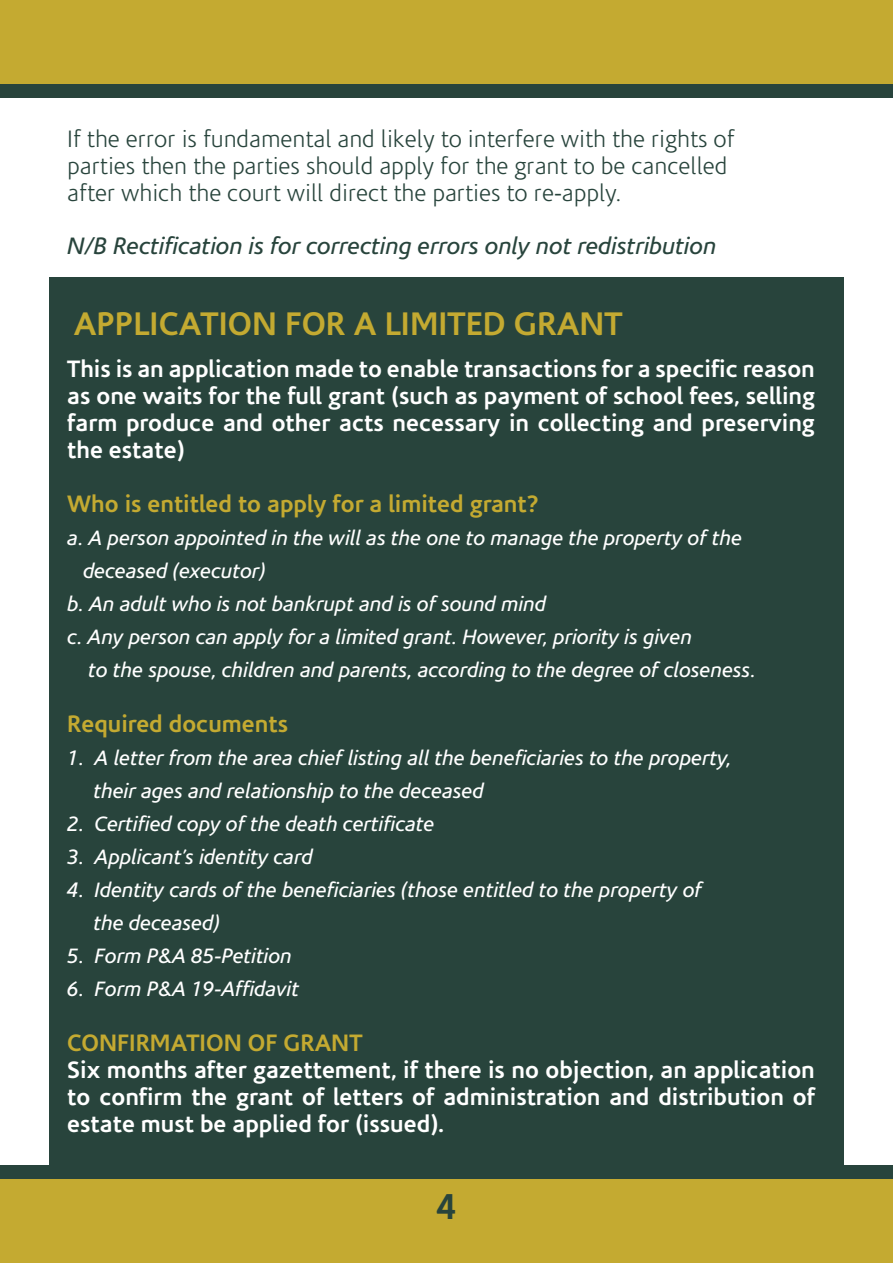
<style>
.page{position:relative;width:893px;height:1263px;background:#fff}
.page>*{position:absolute;margin:0;border:0;box-sizing:border-box;transform-origin:0 0}
.t1{font:700 36px "Corisande";color:#28443c}
.t2{font:700 33px "Corisande";color:#c4aa31}
.t3{font:700 24px/27px "Corisande";color:#fff;text-align:justify}
.t4{font:300 24px/27px "Corisande";color:#28443c}
.t5{font:700 24px "Corisande";color:#c4aa31}
.t6{font:italic 24px "Corisande";color:#28443c}
.t7{font:italic 21px/33px "Corisande";color:#fff}
.s1{font-family:"Palatino Linotype";font-weight:400;font-size:33px;color:#fff}
</style>
<div class="page">
<div style="left:49px;top:278px;width:794px;height:900px;background:#28443c"></div>
<div style="left:0;top:0;width:893px;height:86px;background:#c4aa31"></div>
<div style="left:0;top:84px;width:893px;height:14px;background:#28443c"></div>
<div style="left:0;top:1176px;width:893px;height:86px;background:#c4aa31"></div>
<div style="left:0;top:1165px;width:893px;height:13px;background:#28443c"></div>
<p class="t4" style="left:67px;top:126px;width:669px">If the error is fundamental and likely to interfere with the rights of parties then the parties should apply for the grant to be cancelled after which the court will direct the parties to re-apply.</p>
<p class="t6" style="left:67px;top:232px;width:650px">N/B Rectification is for correcting errors only not redistribution</p>
<h2 class="t2" style="left:74px;top:304px;width:550px">APPLICATION FOR A LIMITED GRANT</h2>
<p class="t3" style="left:67px;top:355px;width:749px">This is an application made to enable transactions for a specific reason as one waits for the full grant (such as payment of school fees, selling farm produce and other acts necessary in collecting and preserving the estate)</p>
<p class="t5" style="left:67px;top:490px;width:473px">Who is entitled to apply for a limited grant?</p>
<p class="t7" style="left:67px;top:522px;width:676px">a. A person appointed in the will as the one to manage the property of the</p>
<p class="t7" style="left:83px;top:555px;width:184px">deceased (executor)</p>
<p class="t7" style="left:67px;top:588px;width:480px">b. An adult who is not bankrupt and is of sound mind</p>
<p class="t7" style="left:67px;top:621px;width:626px">c. Any person can apply for a limited grant. However, priority is given</p>
<p class="t7" style="left:88px;top:654px;width:669px">to the spouse, children and parents, according to the degree of closeness.</p>
<p class="t5" style="left:67px;top:710px;width:222px">Required documents</p>
<p class="t7" style="left:93px;top:742px;width:639px;text-indent:-26px">1. A letter from the area chief listing all the beneficiaries to the property, their ages and relationship to the deceased</p>
<p class="t7" style="left:67px;top:808px;width:369px">2. Certified copy of the death certificate</p>
<p class="t7" style="left:67px;top:841px;width:247px">3. Applicant’s identity card</p>
<p class="t7" style="left:93px;top:874px;width:610px;text-indent:-26px">4. Identity cards of the beneficiaries (those entitled to the property of the deceased)</p>
<p class="t7" style="left:67px;top:940px;width:226px">5. Form P&amp;A 85-Petition</p>
<p class="t7" style="left:67px;top:973px;width:233px">6. Form P&amp;A 19-Affidavit</p>
<p class="t5" style="left:67px;top:1028px;width:297px">CONFIRMATION OF GRANT</p>
<p class="t3" style="left:67px;top:1056px;width:749px">Six months after gazettement, if there is no objection, an application to confirm the grant of letters of administration and distribution of estate must be applied for (issued).</p>
<h1 class="t1" style="left:437px;top:1185px;width:21px">4<span class="s1">5</span></h1>
</div>
